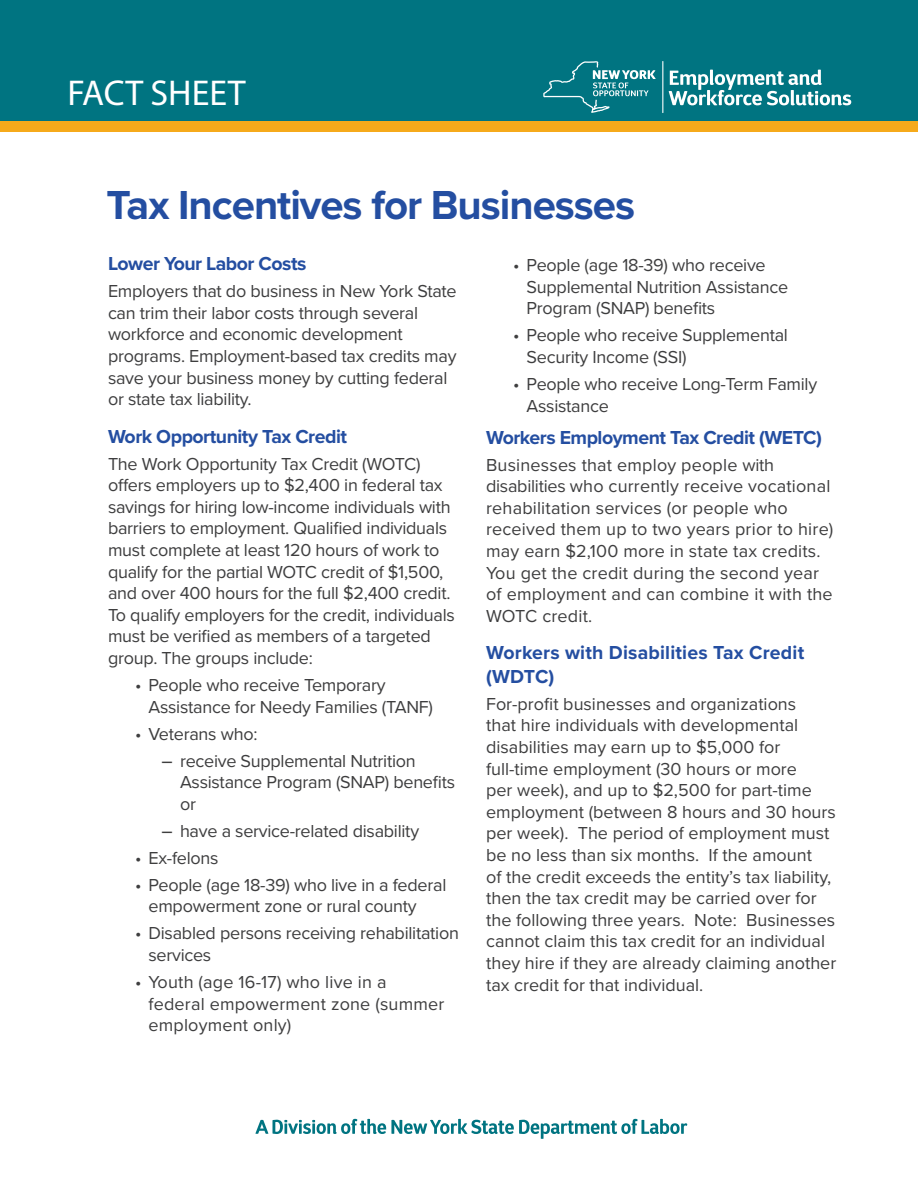
<style>
.page{position:relative;width:918px;height:1188px;background:#fff}
.page>*{position:absolute;margin:0;border:0;box-sizing:border-box;transform-origin:0 0}
.Title_Level_1{font:700 42px "Proxima Nova";letter-spacing:-.025em;color:#244ea1}
.t1{font:36px "Myriad Pro";color:#fff}
.Sub_Head_Level_1{font:700 19.5px "Proxima Nova";letter-spacing:-.025em;color:#244ea1}
.Sub_Head_Level_1-2{font:700 19.5px/23.4px "Proxima Nova";letter-spacing:.01em;color:#244ea1}
.Body_Copy{font:18px/21.6px "Proxima Nova";letter-spacing:-.015em;color:#3e3e3f}
.Body_Copy-2{font:18px/21.6px "Proxima Nova";letter-spacing:.01em;color:#3e3e3f}
.s1{font-family:"Arial"}
</style>
<div class="page">
<div style="left:0;top:0;width:918px;height:121px;background:#007481"></div>
<div style="left:0;top:121px;width:918px;height:11px;background:#f6aa1b"></div>
<hr style="left:662px;top:61px;width:1px;height:52px;background:#fff">
<svg style="left:543px;top:61px;width:113px;height:52px"></svg>
<svg style="left:669px;top:70px;width:182px;height:35px"></svg>
<svg style="left:255px;top:1119px;width:432px;height:20px"></svg>
<p class="t1" style="left:68px;top:71px;width:180px">FACT SHEET</p>
<p class="Title_Level_1" style="left:106px;top:180px;width:530px">Tax Incentives for Businesses</p>
<p class="Sub_Head_Level_1" style="left:108px;top:252px;width:200px">Lower Your Labor Costs</p>
<p class="Body_Copy" style="left:108px;top:281px;width:350px">Employers that do business in New York State can trim their labor costs through several workforce and economic development programs. Employment-based tax credits may save your business money by cutting federal or state tax liability.</p>
<p class="Sub_Head_Level_1" style="left:108px;top:424px;width:241px">Work Opportunity Tax Credit</p>
<p class="Body_Copy" style="left:108px;top:453px;width:348px">The Work Opportunity Tax Credit (WOTC) offers employers up to $2,400 in federal tax savings for hiring low-income individuals with barriers to employment. Qualified individuals must complete at least 120 hours of work to qualify for the partial WOTC credit of $1,500, and over 400 hours for the full $2,400 credit.<br>To qualify employers for the credit, individuals must be verified as members of a targeted group. The groups include:</p>
<p class="Body_Copy" style="left:148px;top:675px;width:286px;text-indent:-14px">• People who receive Temporary<br>Assistance for Needy Families (TANF)</p>
<p class="Body_Copy" style="left:135px;top:723px;width:124px">• Veterans who:</p>
<p class="Body_Copy" style="left:180px;top:750px;width:277px;text-indent:-18px"><span class="s1">–</span> receive Supplemental Nutrition<br>Assistance Program (SNAP) benefits or</p>
<p class="Body_Copy" style="left:162px;top:820px;width:259px"><span class="s1">–</span> have a service-related disability</p>
<p class="Body_Copy" style="left:135px;top:847px;width:85px">• Ex-felons</p>
<p class="Body_Copy" style="left:148px;top:874px;width:299px;text-indent:-14px">• People (age 18-39) who live in a federal empowerment zone or rural county</p>
<p class="Body_Copy" style="left:148px;top:923px;width:312px;text-indent:-14px">• Disabled persons receiving rehabilitation services</p>
<p class="Body_Copy-2" style="left:148px;top:972px;width:297px;text-indent:-14px">• Youth (age 16-17) who live in a federal empowerment zone (summer employment only)</p>
<p class="Body_Copy" style="left:527px;top:255px;width:263px;text-indent:-14px">• People (age 18-39) who receive<br>Supplemental Nutrition Assistance<br>Program (SNAP) benefits</p>
<p class="Body_Copy" style="left:527px;top:325px;width:263px;text-indent:-14px">• People who receive Supplemental<br>Security Income (SSI)</p>
<p class="Body_Copy" style="left:527px;top:374px;width:292px;text-indent:-14px">• People who receive Long-Term Family<br>Assistance</p>
<p class="Sub_Head_Level_1" style="left:486px;top:426px;width:337px">Workers Employment Tax Credit (WETC)</p>
<p class="Body_Copy-2" style="left:486px;top:454px;width:349px">Businesses that employ people with disabilities who currently receive vocational rehabilitation services (or people who received them up to two years prior to hire) may earn $2,100 more in state tax credits.<br>You get the credit during the second year of employment and can combine it with the WOTC credit.</p>
<p class="Sub_Head_Level_1-2" style="left:486px;top:642px;width:320px">Workers with Disabilities Tax Credit (WDTC)</p>
<p class="Body_Copy" style="left:486px;top:693px;width:352px">For-profit businesses and organizations<br>that hire individuals with developmental disabilities may earn up to $5,000 for full-time employment (30 hours or more<br>per week), and up to $2,500 for part-time employment (between 8 hours and 30 hours per week). The period of employment must be no less than six months. If the amount<br>of the credit exceeds the entity’s tax liability, then the tax credit may be carried over for the following three years. Note: Businesses cannot claim this tax credit for an individual they hire if they are already claiming another tax credit for that individual.</p>
</div>
